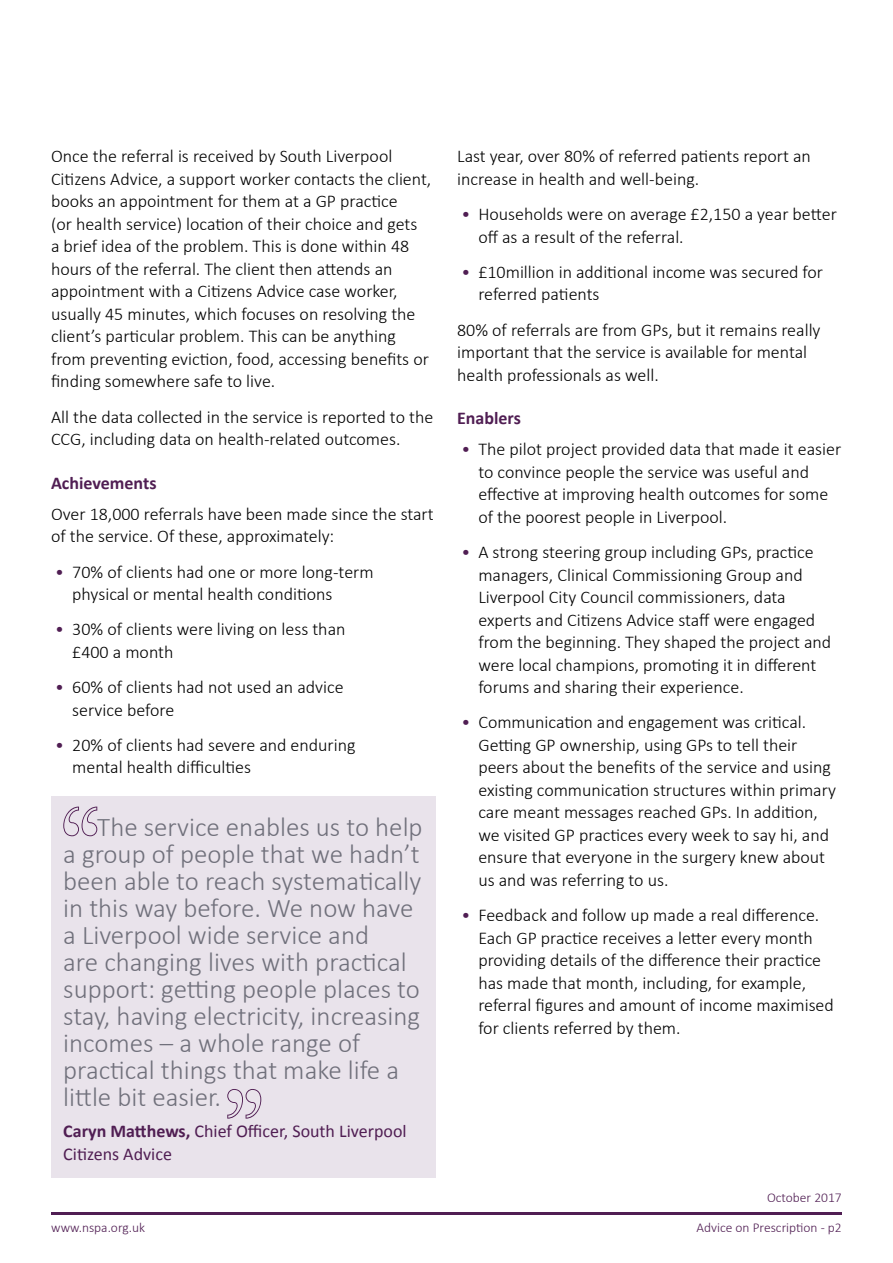
<style>
.page{position:relative;width:893px;height:1263px;background:#fff}
.page>*{position:absolute;margin:0;border:0;box-sizing:border-box;transform-origin:0 0}
.t1{font:300 27px/27px "Calibri";color:#70707b}
.t2{font:300 18px/22.5px "Calibri";color:#000}
.t3{font:18px/22.5px "Calibri";color:#501e53}
.t4{font:700 18px "Calibri";color:#501e53}
.t5{font:300 13.5px "Calibri";color:#501e53}
.s1{color:#501e53}
.s2{font-weight:700}
</style>
<div class="page">
<hr style="left:51px;top:1212px;width:791px;height:2px;background:#501e53">
<div style="left:51px;top:796px;width:384px;height:382px;background:#e9e3eb"></div>
<svg style="left:63px;top:807px;width:34px;height:29px"></svg>
<svg style="left:227px;top:1089px;width:34px;height:29px"></svg>
<p class="t2" style="left:51px;top:144px;width:382px">Once the referral is received by South Liverpool Citizens Advice, a support worker contacts the client, books an appointment for them at a GP practice<br>(or health service) location of their choice and gets<br>a brief idea of the problem. This is done within 48 hours of the referral. The client then attends an appointment with a Citizens Advice case worker, usually 45 minutes, which focuses on resolving the client’s particular problem. This can be anything from preventing eviction, food, accessing benefits or finding somewhere safe to live.</p>
<p class="t2" style="left:51px;top:405px;width:384px">All the data collected in the service is reported to the<br>CCG, including data on health-related outcomes.</p>
<p class="t4" style="left:51px;top:471px;width:107px">Achievements</p>
<p class="t2" style="left:51px;top:502px;width:384px">Over 18,000 referrals have been made since the start of the service. Of these, approximately:</p>
<p class="t2" style="left:72px;top:560px;width:303px;text-indent:-17px"><span class="s1">•</span> 70% of clients had one or more long-term physical or mental health conditions</p>
<p class="t2" style="left:72px;top:617px;width:275px;text-indent:-17px"><span class="s1">•</span> 30% of clients were living on less than £400 a month</p>
<p class="t2" style="left:72px;top:675px;width:273px;text-indent:-17px"><span class="s1">•</span> 60% of clients had not used an advice service before</p>
<p class="t2" style="left:72px;top:733px;width:285px;text-indent:-17px"><span class="s1">•</span> 20% of clients had severe and enduring mental health difficulties</p>
<p class="t1" style="left:63px;top:812px;width:361px;text-indent:34px">The service enables us to help a group of people that we hadn’t been able to reach systematically in this way before. We now have a Liverpool wide service and<br>are changing lives with practical support: getting people places to stay, having electricity, increasing incomes – a whole range of practical things that make life a little bit easier.</p>
<p class="t3" style="left:63px;top:1120px;width:345px"><span class="s2">Caryn Matthews,</span> Chief Officer, South Liverpool<br>Citizens Advice</p>
<p class="t2" style="left:457px;top:144px;width:355px">Last year, over 80% of referred patients report an increase in health and well-being.</p>
<p class="t2" style="left:478px;top:202px;width:360px;text-indent:-17px"><span class="s1">•</span> Households were on average £2,150 a year better off as a result of the referral.</p>
<p class="t2" style="left:478px;top:260px;width:346px;text-indent:-17px"><span class="s1">•</span> £10million in additional income was secured for referred patients</p>
<p class="t2" style="left:457px;top:318px;width:365px">80% of referrals are from GPs, but it remains really important that the service is available for mental health professionals as well.</p>
<p class="t4" style="left:457px;top:407px;width:65px">Enablers</p>
<p class="t2" style="left:478px;top:437px;width:364px;text-indent:-17px"><span class="s1">•</span> The pilot project provided data that made it easier to convince people the service was useful and effective at improving health outcomes for some of the poorest people in Liverpool.</p>
<p class="t2" style="left:478px;top:540px;width:354px;text-indent:-17px"><span class="s1">•</span> A strong steering group including GPs, practice managers, Clinical Commissioning Group and Liverpool City Council commissioners, data experts and Citizens Advice staff were engaged from the beginning. They shaped the project and were local champions, promoting it in different forums and sharing their experience.</p>
<p class="t2" style="left:478px;top:710px;width:359px;text-indent:-17px"><span class="s1">•</span> Communication and engagement was critical.<br>Getting GP ownership, using GPs to tell their peers about the benefits of the service and using existing communication structures within primary care meant messages reached GPs. In addition, we visited GP practices every week to say hi, and ensure that everyone in the surgery knew about us and was referring to us.</p>
<p class="t2" style="left:478px;top:903px;width:357px;text-indent:-17px"><span class="s1">•</span> Feedback and follow up made a real difference.<br>Each GP practice receives a letter every month providing details of the difference their practice has made that month, including, for example, referral figures and amount of income maximised for clients referred by them.</p>
<p class="t5" style="left:767px;top:1189px;width:76px">October 2017</p>
<p class="t5" style="left:51px;top:1219px;width:95px">www.nspa.org.uk</p>
<p class="t5" style="left:697px;top:1219px;width:147px">Advice on Prescription - p2</p>
</div>
